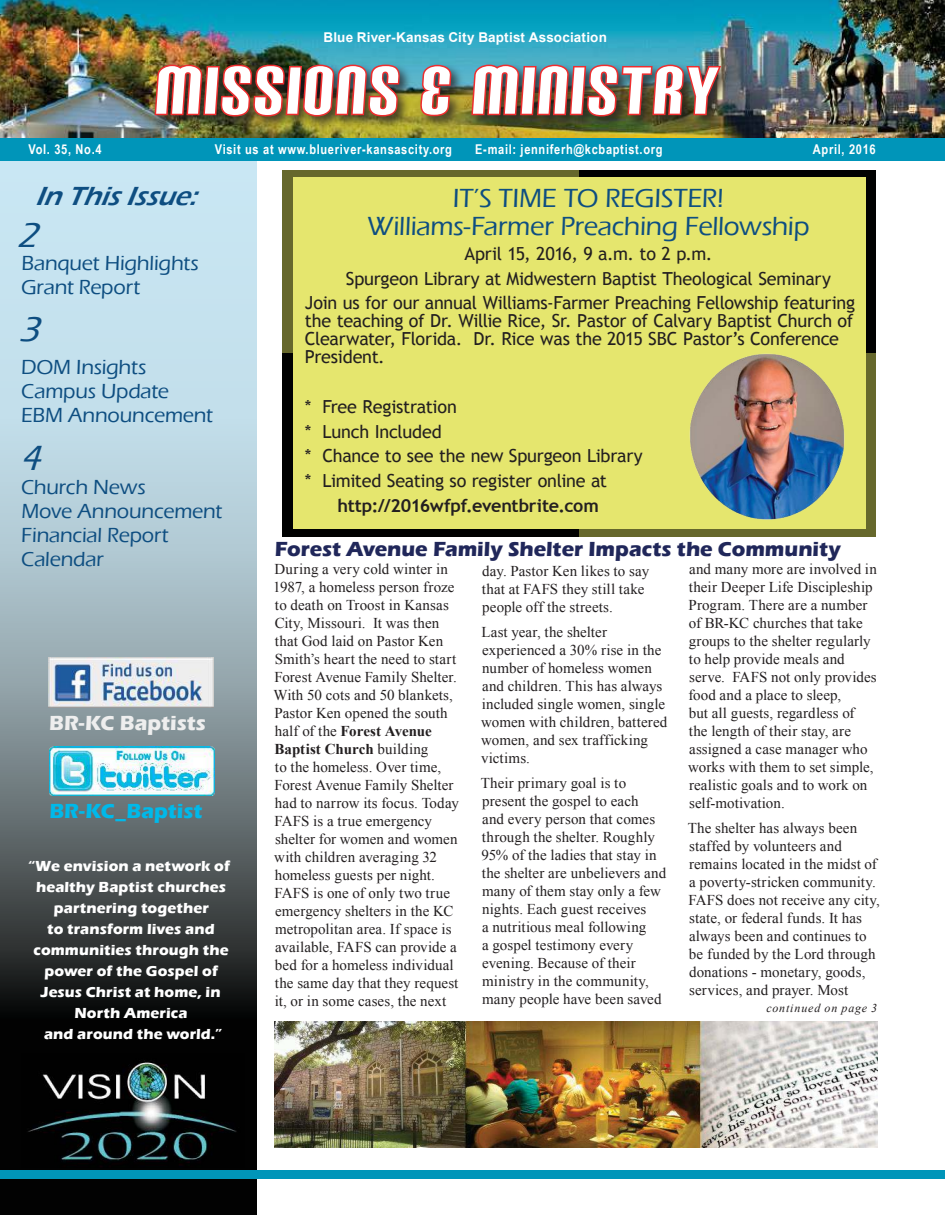
<style>
.page{position:relative;width:945px;height:1215px;background:#fff}
.page>*{position:absolute;margin:0;border:0;box-sizing:border-box;transform-origin:0 0}
.t1{font:79.2px "Carbon Block";color:#fff;scale:.91 1}
.t2{font:italic 500 36px "Eras ITC";color:#0e4e81}
.t3{font:500 27px/27.8px "Eras ITC";letter-spacing:-.01em;color:#0e4e81;text-align:center}
.t4{font:italic 600 27px "Eras ITC";color:#0e4e81}
.t5{font:500 21px/24px "Eras ITC";letter-spacing:-.01em;color:#0e4e81}
.t6{font:700 21px "Eras ITC";color:#20275a}
.t7{font:700 21px "Eras ITC";color:#eee}
.t8{font:700 21px "Eras ITC";color:#00b9ea}
.t9{font:18px/24.8px "Trebuchet MS";letter-spacing:-.015em;color:#231f20}
.t10{font:700 18px "Trebuchet MS";letter-spacing:-.015em;color:#231f20}
.t11{font:15px/18px "Times New Roman";letter-spacing:.005em;color:#231f20}
.t12{font:700 15px/21px "Eras ITC";letter-spacing:.005em;color:#fff;text-align:center}
.t13{font:700 13.5px "Arial Narrow";letter-spacing:.05em;color:#fff}
.t14{font:700 13.5px "Arial";letter-spacing:.01em;color:#fff}
.t15{font:italic 12px "Times New Roman";letter-spacing:.065em;color:#231f20}
.s1{font-weight:700}
</style>
<div class="page">
<img style="left:0;top:161px;width:256px;height:1054px">
<img style="left:21px;top:1054px;width:224px;height:113px">
<img style="left:0;top:0;width:945px;height:138px">
<div style="left:151px;top:60px;width:583px;height:71px;background:#231f20;opacity:.75"></div>
<img style="left:153px;top:63px;width:249px;height:55px">
<img style="left:419px;top:63px;width:45px;height:55px">
<img style="left:470px;top:63px;width:253px;height:55px">
<div style="left:0;top:1170px;width:945px;height:9px;background:#0095b9"></div>
<div style="left:0;top:138px;width:945px;height:23px;background:#0095b9"></div>
<img style="left:49px;top:658px;width:165px;height:49px">
<img style="left:49px;top:746px;width:165px;height:49px">
<div style="left:283px;top:170px;width:296px;height:183px;background:#66682c"></div>
<div style="left:579px;top:170px;width:296px;height:183px;background:#010202"></div>
<div style="left:283px;top:353px;width:296px;height:183px;background:#010202"></div>
<div style="left:579px;top:353px;width:296px;height:183px;background:#66682c"></div>
<div style="left:293px;top:178px;width:573px;height:351px;background:#e5e66e"></div>
<img style="left:689px;top:353px;width:156px;height:167px">
<img style="left:274px;top:1022px;width:604px;height:126px">
<p class="t14" style="left:324px;top:33px;width:285px">Blue River-Kansas City Baptist Association</p>
<h1 class="t1" style="left:154px;top:40px;width:623px">MISSIONS &amp; MINISTRY</h1>
<p class="t13" style="left:28px;top:144px;width:75px">Vol. 35, No.4</p>
<p class="t13" style="left:215px;top:144px;width:239px">Visit us at www.blueriver-kansascity.org</p>
<p class="t13" style="left:475px;top:144px;width:189px">E-mail: jenniferh@kcbaptist.org</p>
<p class="t13" style="left:813px;top:144px;width:64px">April, 2016</p>
<h3 class="t4" style="left:35px;top:185px;width:172px">InThisIssue:</h3>
<h2 class="t2" style="left:17px;top:220px;width:32px">2</h2>
<h3 class="t5" style="left:21px;top:253px;width:179px">Banquet Highlights<br>Grant Report</h3>
<h2 class="t2" style="left:19px;top:314px;width:32px">3</h2>
<h3 class="t5" style="left:21px;top:356px;width:193px">DOM Insights<br>Campus Update<br>EBM Announcement</h3>
<h2 class="t2" style="left:20px;top:443px;width:32px">4</h2>
<h3 class="t5" style="left:21px;top:476px;width:203px">Church News<br>Move Announcement<br>Financial Report<br>Calendar</h3>
<h3 class="t7" style="left:49px;top:714px;width:158px">BR-KC Baptists</h3>
<h3 class="t8" style="left:49px;top:802px;width:155px">BR-KC_Baptist</h3>
<p class="t12" style="left:28px;top:857px;width:203px">“We envision a network of healthy Baptist churches partnering together<br>to transform lives and communities through the power of the Gospel of<br>Jesus Christ at home, in<br>North America<br>and around the world.”</p>
<h3 class="t3" style="left:367px;top:186px;width:444px">IT’S TIME TO REGISTER!<br>Williams-Farmer Preaching Fellowship</h3>
<p class="t9" style="left:464px;top:243px;width:250px">April 15, 2016, 9 a.m. to 2 p.m.</p>
<p class="t9" style="left:346px;top:267px;width:487px">Spurgeon Library at Midwestern Baptist Theological Seminary</p>
<p class="t9" style="left:305px;top:292px;width:552px">Join us for our annual Williams-Farmer Preaching Fellowship featuring</p>
<p class="t9" style="left:305px;top:313px;width:550px;line-height:18px">the teaching of Dr. Willie Rice, Sr. Pastor of Calvary Baptist Church of<br>Clearwater, Florida. Dr. Rice was the 2015 SBC Pastor’s Conference<br>President.</p>
<p class="t9" style="left:305px;top:396px;width:339px">* Free Registration<br>* Lunch Included<br>* Chance to see the new Spurgeon Library * Limited Seating so register online at</p>
<p class="t10" style="left:338px;top:498px;width:263px">http://2016wfpf.eventbrite.com</p>
<h3 class="t6" style="left:275px;top:540px;width:568px">Forest Avenue Family Shelter Impacts the Community</h3>
<p class="t11" style="left:273px;top:561px;width:187px">During a very cold winter in<br>1987, a homeless person froze to death on Troost in Kansas<br>City, Missouri. It was then that God laid on Pastor Ken<br>Smith’s heart the need to start<br>Forest Avenue Family Shelter.<br>With 50 cots and 50 blankets,<br>Pastor Ken opened the south half of the <span class="s1">Forest Avenue<br>Baptist Church</span> building<br>to the homeless. Over time,<br>Forest Avenue Family Shelter had to narrow its focus. Today<br>FAFS is a true emergency shelter for women and women with children averaging 32 homeless guests per night.<br>FAFS is one of only two true emergency shelters in the KC metropolitan area. If space is available, FAFS can provide a bed for a homeless individual the same day that they request it, or in some cases, the next</p>
<p class="t11" style="left:482px;top:564px;width:169px">day. Pastor Ken likes to say that at FAFS they still take people off the streets.</p>
<p class="t11" style="left:688px;top:561px;width:190px">and many more are involved in their Deeper Life Discipleship<br>Program. There are a number of BR-KC churches that take groups to the shelter regularly to help provide meals and serve. FAFS not only provides food and a place to sleep,<br>but all guests, regardless of<br>the length of their stay, are assigned a case manager who works with them to set simple, realistic goals and to work on self-motivation.</p>
<p class="t11" style="left:688px;top:820px;width:194px">The shelter has always been staffed by volunteers and remains located in the midst of a poverty-stricken community.<br>FAFS does not receive any city, state, or federal funds. It has always been and continues to be funded by the Lord through donations - monetary, goods, services, and prayer. Most</p>
<p class="t11" style="left:481px;top:624px;width:188px">Last year, the shelter experienced a 30% rise in the number of homeless women and children. This has always included single women, single women with children, battered women, and sex trafficking victims.</p>
<p class="t11" style="left:481px;top:775px;width:187px">Their primary goal is to present the gospel to each<br>and every person that comes through the shelter. Roughly<br>95% of the ladies that stay in the shelter are unbelievers and many of them stay only a few nights. Each guest receives<br>a nutritious meal following<br>a gospel testimony every evening. Because of their ministry in the community, many people have been saved</p>
<p class="t15" style="left:766px;top:1004px;width:112px">continued on page 3</p>
</div>
